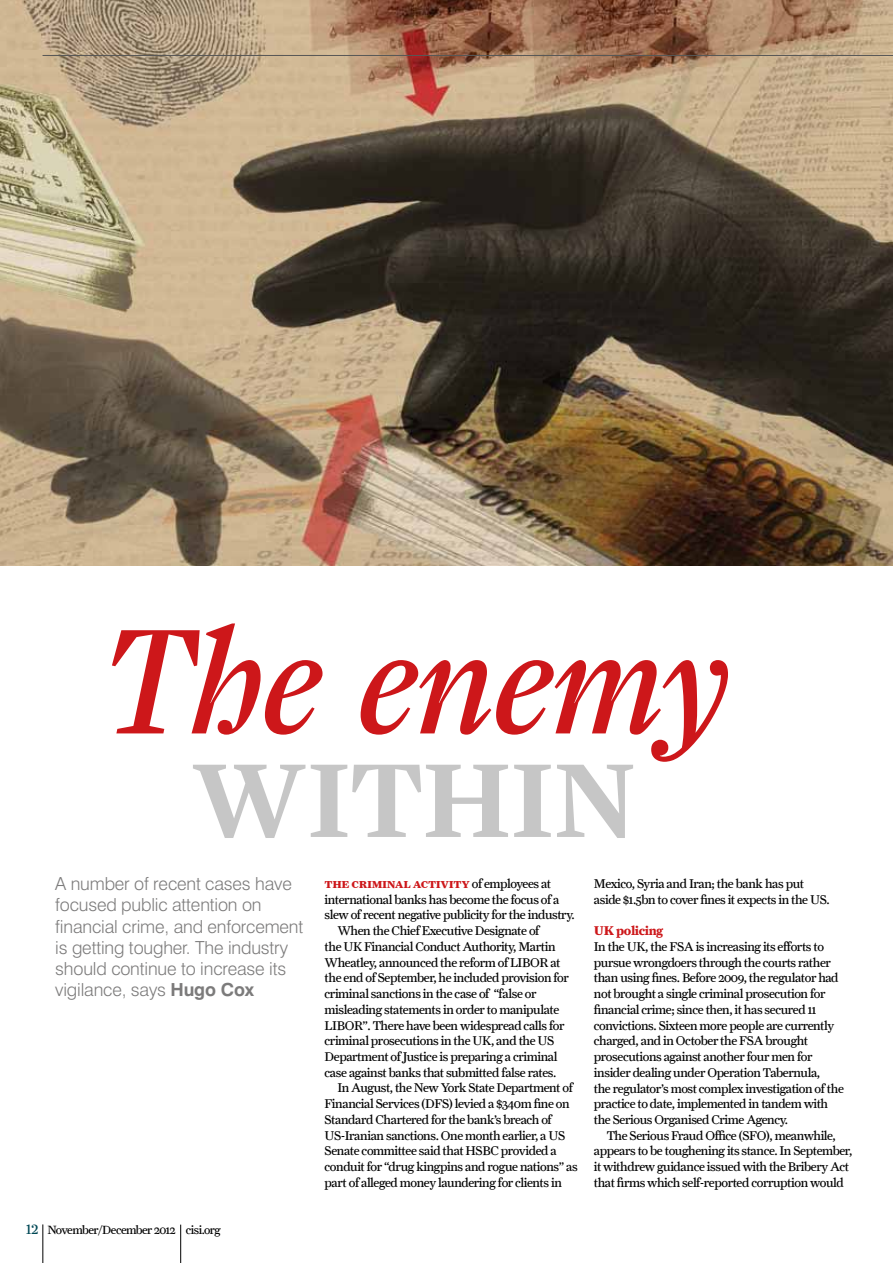
<style>
.page{position:relative;width:893px;height:1263px;background:#fff}
.page>*{position:absolute;margin:0;border:0;box-sizing:border-box;transform-origin:0 0}
.t1{font:italic 150px "Farnham Display";letter-spacing:-.015em;color:#cd171a}
.t2{font:105px "Farnham Text Semi";color:#c6c6c6}
.t3{font:300 18px/21px "Swiss 721 BT";letter-spacing:-.01em;color:#7c7b7b}
.t4{font:12.75px/15.8px "Farnham Text";letter-spacing:-.03em;color:#000}
.t5{font:12.75px "Farnham Text Bold SC";letter-spacing:-.03em;color:#cd171a}
.t6{font:700 12.75px "Farnham Text";letter-spacing:-.03em;color:#cd171a}
.t7{font:12px "Farnham Text";letter-spacing:-.04em;color:#000}
.s1{font-weight:700}
.s2{font-family:"Farnham Display";font-size:13.5px;color:#004855}
.s3{font-family:"Farnham Text";color:#000}
</style>
<div class="page">
<img style="left:0;top:0;width:893px;height:566px">
<hr style="left:43px;top:55px;width:850px;height:1px;background:#575756">
<hr style="left:43px;top:1224px;width:1px;height:39px;background:#000">
<hr style="left:180px;top:1224px;width:1px;height:39px;background:#000">
<h1 class="t1" style="left:102px;top:594px;width:631px">The enemy</h1>
<h2 class="t2" style="left:191px;top:737px;width:380px">within</h2>
<h3 class="t3" style="left:55px;top:873px;width:250px">A number of recent cases have focused public attention on financial crime, and enforcement is getting tougher. The industry should continue to increase its vigilance, says <span class="s1">Hugo Cox</span></h3>
<p class="t7" style="left:26px;top:1222px;width:196px"><span class="s2">12</span> November/December 2012 cisi.org</p>
<p class="t5" style="left:325px;top:876px;width:228px">the criminal activity <span class="s3">of employees at</span></p>
<p class="t4" style="left:325px;top:891px;width:237px">international banks has become the focus of a</p>
<p class="t4" style="left:325px;top:907px;width:252px">slew of recent negative publicity for the industry.</p>
<p class="t4" style="left:337px;top:923px;width:204px">When the Chief Executive Designate of</p>
<p class="t4" style="left:325px;top:938px;width:232px">the UK Financial Conduct Authority, Martin</p>
<p class="t4" style="left:325px;top:954px;width:237px">Wheatley, announced the reform of LIBOR at</p>
<p class="t4" style="left:325px;top:970px;width:246px">the end of September, he included provision for</p>
<p class="t4" style="left:325px;top:986px;width:213px">criminal sanctions in the case of “false or</p>
<p class="t4" style="left:325px;top:1001px;width:236px">misleading statements in order to manipulate</p>
<p class="t4" style="left:325px;top:1017px;width:241px">LIBOR”. There have been widespread calls for</p>
<p class="t4" style="left:325px;top:1033px;width:231px">criminal prosecutions in the UK, and the US</p>
<p class="t4" style="left:325px;top:1048px;width:234px">Department of Justice is preparing a criminal</p>
<p class="t4" style="left:325px;top:1064px;width:233px">case against banks that submitted false rates.</p>
<p class="t4" style="left:337px;top:1080px;width:237px">In August, the New York State Department of</p>
<p class="t4" style="left:325px;top:1096px;width:247px">Financial Services (DFS) levied a $340m fine on</p>
<p class="t4" style="left:325px;top:1111px;width:229px">Standard Chartered for the bank’s breach of</p>
<p class="t4" style="left:325px;top:1127px;width:242px">US-Iranian sanctions. One month earlier, a US</p>
<p class="t4" style="left:325px;top:1143px;width:234px">Senate committee said that HSBC provided a</p>
<p class="t4" style="left:325px;top:1159px;width:255px">conduit for “drug kingpins and rogue nations” as</p>
<p class="t4" style="left:325px;top:1174px;width:239px">part of alleged money laundering for clients in</p>
<p class="t4" style="left:594px;top:875px;width:237px">Mexico, Syria and Iran; the bank has put aside $1.5bn to cover fines it expects in the US.</p>
<p class="t6" style="left:594px;top:923px;width:71px">UK policing</p>
<p class="t4" style="left:594px;top:938px;width:252px">In the UK, the FSA is increasing its efforts to pursue wrongdoers through the courts rather than using fines. Before 2009, the regulator had not brought a single criminal prosecution for financial crime; since then, it has secured 11 convictions. Sixteen more people are currently charged, and in October the FSA brought prosecutions against another four men for insider dealing under Operation Tabernula,<br>the regulator’s most complex investigation of the practice to date, implemented in tandem with the Serious Organised Crime Agency.</p>
<p class="t4" style="left:594px;top:1127px;width:260px;text-indent:13px">The Serious Fraud Office (SFO), meanwhile, appears to be toughening its stance. In September, it withdrew guidance issued with the Bribery Act that firms which self-reported corruption would</p>
</div>
